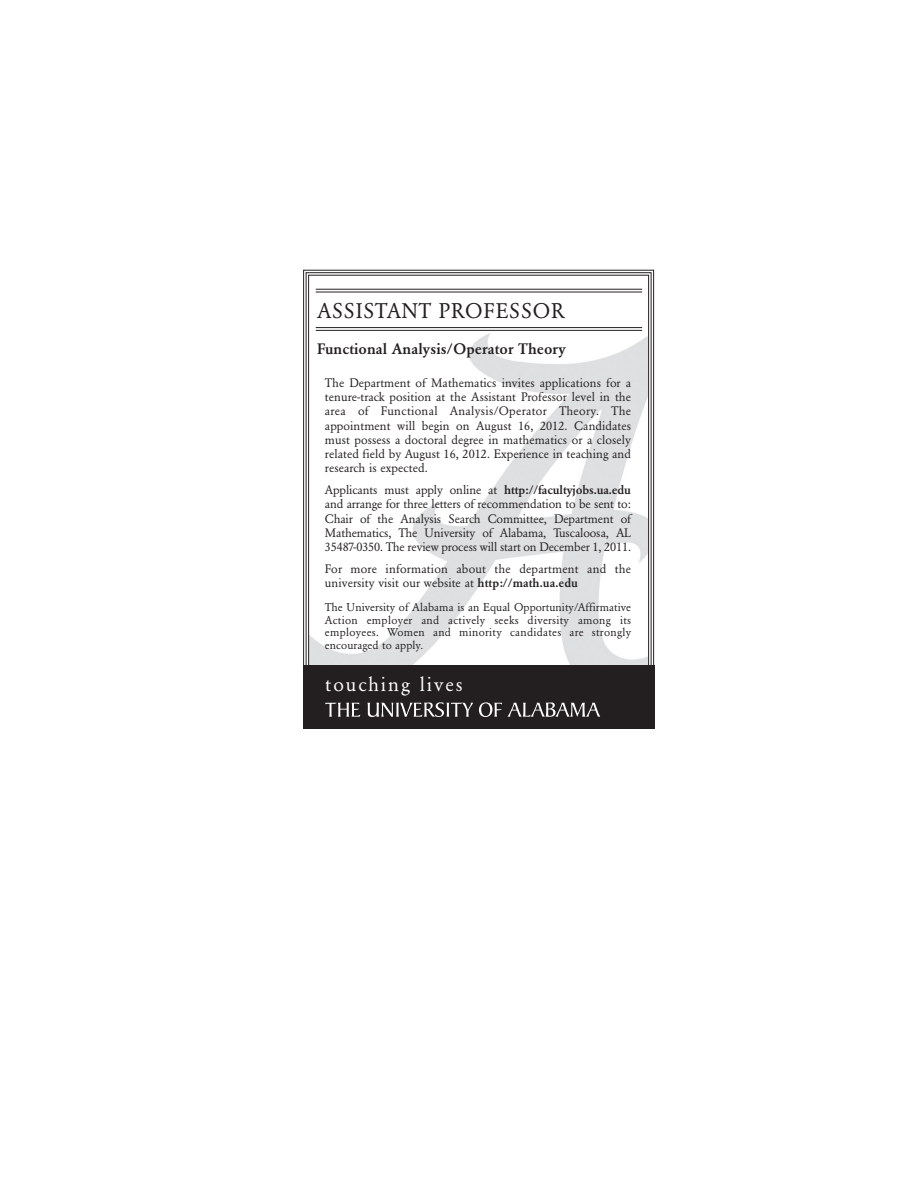
<style>
.page{position:relative;width:918px;height:1188px;background:#fff}
.page>*{position:absolute;margin:0;border:0;box-sizing:border-box;transform-origin:0 0}
.t1{font:21px "Garamond BE";letter-spacing:.04em;color:#231f20}
.t2{font:19.5px "Garamond BE";letter-spacing:.1em;color:#fff}
.t3{font:500 15px "Garamond BE";letter-spacing:.005em;color:#231f20}
.t4{font:12.15px/14.2px "Garamond BE";letter-spacing:.005em;color:#231f20;text-align:justify}
.t5{font:11.25px/12.8px "Garamond BE";letter-spacing:.025em;color:#231f20;text-align:justify}
.s1{font-weight:500}
</style>
<div class="page">
<svg style="left:303px;top:269px;width:352px;height:460px"></svg>
<svg style="left:325px;top:703px;width:35px;height:14px"></svg>
<svg style="left:367px;top:702px;width:106px;height:15px;background:#625f60"></svg>
<svg style="left:479px;top:702px;width:121px;height:15px;background:#5d5a5b"></svg>
<hr style="left:316px;top:327px;width:326px;height:1px;background:#231f20">
<hr style="left:316px;top:330px;width:326px;height:1px;background:#231f20">
<hr style="left:316px;top:289px;width:326px;height:1px;background:#231f20">
<hr style="left:316px;top:292px;width:326px;height:1px;background:#231f20">
<h1 class="t1" style="left:317px;top:302px;width:249px">ASSISTANT PROFESSOR</h1>
<p class="t3" style="left:317px;top:342px;width:250px">Functional Analysis/Operator Theory</p>
<p class="t4" style="left:325px;top:377px;width:308px">The Department of Mathematics invites applications for a tenure-track position at the Assistant Professor level in the area of Functional Analysis/Operator Theory. The appointment will begin on August 16, 2012. Candidates must possess a doctoral degree in mathematics or a closely related field by August 16, 2012. Experience in teaching and research is expected.</p>
<p class="t4" style="left:325px;top:484px;width:308px">Applicants must apply online at <span class="s1">http://facultyjobs.ua.edu </span>and arrange for three letters of recommendation to be sent to:<br>Chair of the Analysis Search Committee, Department of Mathematics, The University of Alabama, Tuscaloosa, AL 35487-0350. The review process will start on December 1, 2011.</p>
<p class="t4" style="left:325px;top:563px;width:308px">For more information about the department and the university visit our website at <span class="s1">http://math.ua.edu</span></p>
<p class="t5" style="left:325px;top:601px;width:308px">The University of Alabama is an Equal Opportunity/Affirmative Action employer and actively seeks diversity among its employees. Women and minority candidates are strongly encouraged to apply.</p>
<h2 class="t2" style="left:325px;top:676px;width:139px">touching lives</h2>
</div>
